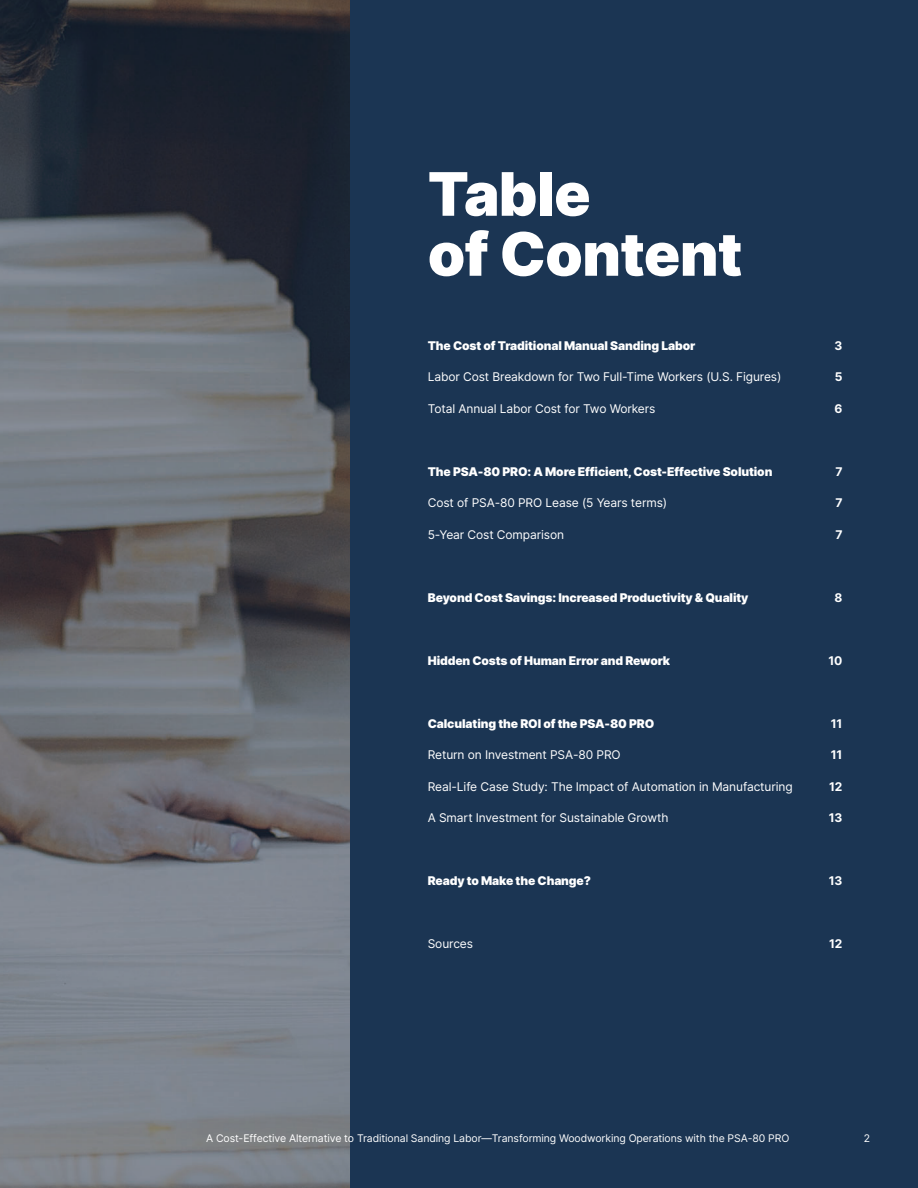
<style>
.page{position:relative;width:918px;height:1188px;background:#fff}
.page>*{position:absolute;margin:0;border:0;box-sizing:border-box;transform-origin:0 0}
.t1{font:900 60px/60px "Inter";letter-spacing:-.01em;color:#fff}
.t2{font:12px "Inter";letter-spacing:-.01em;color:#fff}
.t3{font:900 12px "Inter";letter-spacing:-.01em;color:#fff}
.t4{font:700 12px "Inter";letter-spacing:-.01em;color:#fff}
.t5{font:10.5px "Inter";letter-spacing:-.01em;color:#fff}
</style>
<div class="page">
<div style="left:97px;top:0;width:821px;height:1188px;background:#1b3553"></div>
<img style="left:0;top:0;width:350px;height:1188px">
<h1 class="t1" style="left:428px;top:170px;width:316px">Table<br>of Content</h1>
<p class="t3" style="left:428px;top:341px;width:269px">The Cost of Traditional Manual Sanding Labor</p>
<p class="t2" style="left:428px;top:373px;width:355px">Labor Cost Breakdown for Two Full-Time Workers (U.S. Figures)</p>
<p class="t2" style="left:428px;top:404px;width:229px">Total Annual Labor Cost for Two Workers</p>
<p class="t3" style="left:428px;top:467px;width:346px">The PSA-80 PRO: A More Efficient, Cost-Effective Solution</p>
<p class="t2" style="left:428px;top:499px;width:241px">Cost of PSA-80 PRO Lease (5 Years terms)</p>
<p class="t2" style="left:428px;top:530px;width:138px">5-Year Cost Comparison</p>
<p class="t3" style="left:428px;top:593px;width:322px">Beyond Cost Savings: Increased Productivity &amp; Quality</p>
<p class="t3" style="left:428px;top:656px;width:244px">Hidden Costs of Human Error and Rework</p>
<p class="t3" style="left:428px;top:719px;width:228px">Calculating the ROI of the PSA-80 PRO</p>
<p class="t2" style="left:428px;top:751px;width:194px">Return on Investment PSA-80 PRO</p>
<p class="t2" style="left:428px;top:782px;width:366px">Real-Life Case Study: The Impact of Automation in Manufacturing</p>
<p class="t2" style="left:428px;top:814px;width:242px">A Smart Investment for Sustainable Growth</p>
<p class="t3" style="left:428px;top:877px;width:165px">Ready to Make the Change?</p>
<p class="t2" style="left:428px;top:940px;width:47px">Sources</p>
<p class="t4" style="left:835px;top:341px;width:9px">3</p>
<p class="t4" style="left:835px;top:373px;width:9px">5</p>
<p class="t4" style="left:835px;top:404px;width:9px">6</p>
<p class="t4" style="left:835px;top:467px;width:9px">7</p>
<p class="t4" style="left:835px;top:499px;width:9px">7</p>
<p class="t4" style="left:835px;top:530px;width:9px">7</p>
<p class="t4" style="left:835px;top:593px;width:9px">8</p>
<p class="t4" style="left:828px;top:656px;width:16px">10</p>
<p class="t4" style="left:831px;top:719px;width:13px">11</p>
<p class="t4" style="left:831px;top:751px;width:13px">11</p>
<p class="t4" style="left:829px;top:782px;width:15px">12</p>
<p class="t4" style="left:829px;top:814px;width:15px">13</p>
<p class="t4" style="left:829px;top:877px;width:15px">13</p>
<p class="t4" style="left:829px;top:940px;width:15px">12</p>
<p class="t5" style="left:206px;top:1135px;width:585px">A Cost-Effective Alternative to Traditional Sanding Labor—Transforming Woodworking Operations with the PSA-80 PRO</p>
<p class="t5" style="left:864px;top:1135px;width:8px">2</p>
</div>
